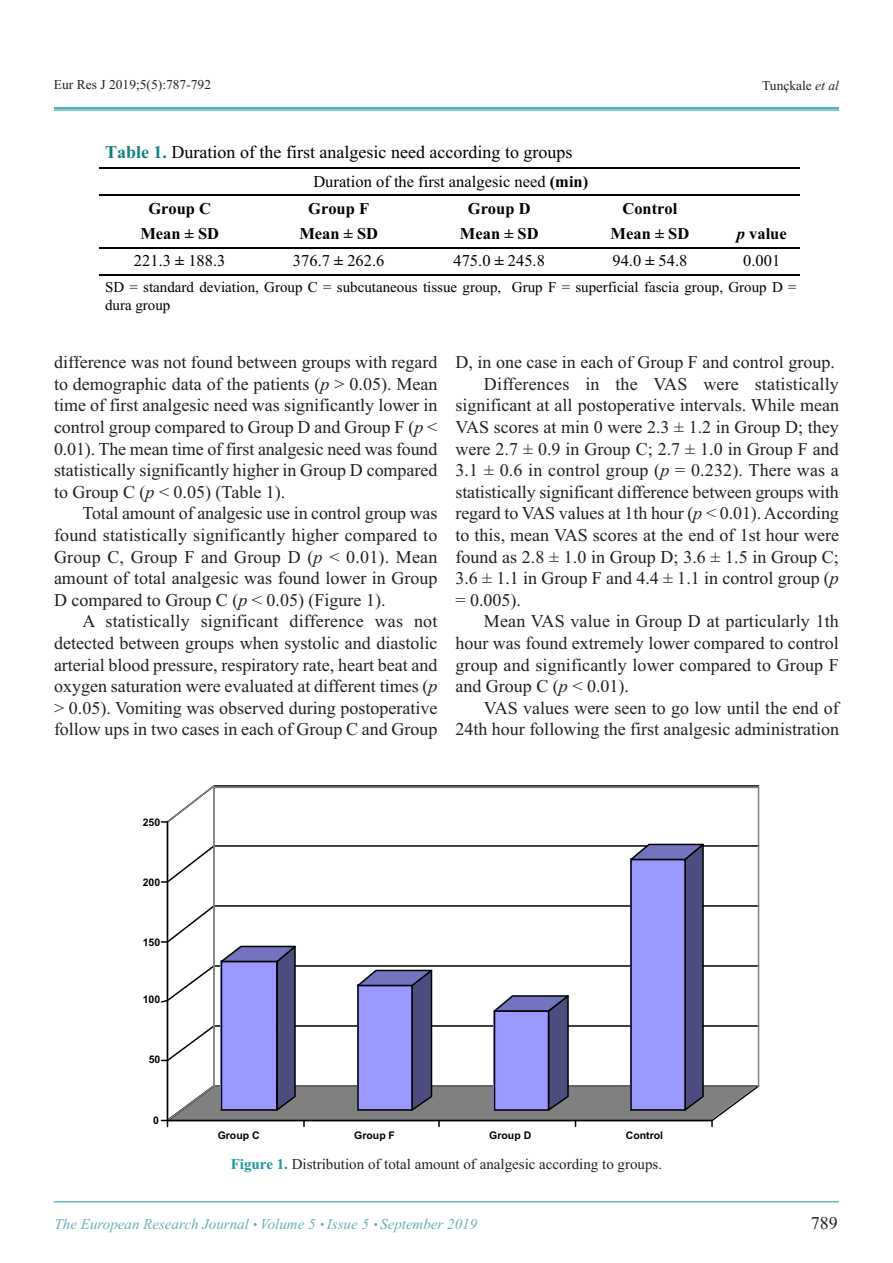
<style>
.page{position:relative;width:893px;height:1263px;background:#fff}
.page>*{position:absolute;margin:0;border:0;box-sizing:border-box;transform-origin:0 0}
.t1{font:18px/21.6px "Times New Roman";color:#231f20;text-align:justify}
.t2{font:18px "Times New Roman";color:#000}
.t3{font:16.5px "Times New Roman";color:#000}
.t4{font:700 16.5px "Times New Roman";color:#000}
.t5{font:15px/18px "Times New Roman";color:#000}
.t6{font:15px "Times New Roman";color:#231f20}
.t7{font:italic 15px "Times New Roman";color:#67afb5}
.t8{font:13.5px "Times New Roman";color:#231f20}
.t9{font:700 10.5px "Arial";color:#000}
.s1{font-style:italic}
.s2{font-weight:700;color:#108080}
.s3{font-weight:700}
.s4{font-weight:700;color:#18979e}
</style>
<div class="page">
<hr style="left:54px;top:1201px;width:785px;height:1px;background:#18979e">
<hr style="left:54px;top:107px;width:785px;height:2px;background:#18979e">
<hr style="left:54px;top:110px;width:785px;height:1px;background:#18979e">
<hr style="left:99px;top:167px;width:701px;height:2px;background:#000">
<hr style="left:99px;top:194px;width:161px;height:2px;background:#000">
<hr style="left:261px;top:194px;width:159px;height:2px;background:#000">
<hr style="left:422px;top:194px;width:157px;height:2px;background:#000">
<hr style="left:580px;top:194px;width:143px;height:2px;background:#000">
<hr style="left:724px;top:194px;width:76px;height:2px;background:#000">
<hr style="left:99px;top:247px;width:161px;height:1px;background:#000">
<hr style="left:261px;top:247px;width:159px;height:1px;background:#000">
<hr style="left:422px;top:247px;width:157px;height:1px;background:#000">
<hr style="left:580px;top:247px;width:143px;height:1px;background:#000">
<hr style="left:724px;top:247px;width:76px;height:1px;background:#000">
<hr style="left:99px;top:274px;width:161px;height:1px;background:#000">
<hr style="left:261px;top:274px;width:159px;height:1px;background:#000">
<hr style="left:422px;top:274px;width:157px;height:1px;background:#000">
<hr style="left:580px;top:274px;width:143px;height:1px;background:#000">
<hr style="left:724px;top:274px;width:76px;height:1px;background:#000">
<svg style="left:160px;top:785px;width:600px;height:341px"></svg>
<p class="t8" style="left:54px;top:77px;width:159px">Eur Res J 2019;5(5):787-792</p>
<p class="t8" style="left:762px;top:77px;width:78px">Tunçkale <span class="s1">et al</span></p>
<p class="t2" style="left:105px;top:140px;width:469px"><span class="s2">Table 1.</span> Duration of the first analgesic need according to groups</p>
<p class="t3" style="left:313px;top:170px;width:276px">Duration of the first analgesic need <span class="s3">(min)</span></p>
<p class="t4" style="left:148px;top:197px;width:64px">Group C</p>
<p class="t4" style="left:308px;top:197px;width:62px">Group F</p>
<p class="t4" style="left:468px;top:197px;width:64px">Group D</p>
<p class="t4" style="left:622px;top:197px;width:56px">Control</p>
<p class="t4" style="left:140px;top:222px;width:80px">Mean ± SD</p>
<p class="t4" style="left:299px;top:222px;width:80px">Mean ± SD</p>
<p class="t4" style="left:460px;top:222px;width:80px">Mean ± SD</p>
<p class="t4" style="left:611px;top:222px;width:80px">Mean ± SD</p>
<p class="t4" style="left:737px;top:222px;width:51px"><span class="s1">p</span> value</p>
<p class="t3" style="left:134px;top:250px;width:93px">221.3 <span class="s3">±</span> 188.3</p>
<p class="t3" style="left:293px;top:250px;width:93px">376.7 <span class="s3">±</span> 262.6</p>
<p class="t3" style="left:453px;top:250px;width:93px">475.0 <span class="s3">±</span> 245.8</p>
<p class="t3" style="left:612px;top:250px;width:77px">94.0 <span class="s3">±</span> 54.8</p>
<p class="t3" style="left:743px;top:250px;width:39px">0.001</p>
<p class="t5" style="left:105px;top:278px;width:693px">SD = standard deviation, Group C = subcutaneous tissue group, Grup F = superficial fascia group, Group D = dura group</p>
<p class="t1" style="left:54px;top:351px;width:385px">difference was not found between groups with regard to demographic data of the patients (<span class="s1">p</span> &gt; 0.05). Mean time of first analgesic need was significantly lower in control group compared to Group D and Group F (<span class="s1">p</span> &lt; 0.01). The mean time of first analgesic need was found statistically significantly higher in Group D compared to Group C (<span class="s1">p</span> &lt; 0.05) (Table 1).</p>
<p class="t1" style="left:54px;top:502px;width:385px;text-indent:28px">Total amount of analgesic use in control group was found statistically significantly higher compared to Group C, Group F and Group D (<span class="s1">p</span> &lt; 0.01). Mean amount of total analgesic was found lower in Group D compared to Group C (<span class="s1">p</span> &lt; 0.05) (Figure 1).</p>
<p class="t1" style="left:54px;top:610px;width:385px;text-indent:28px">A statistically significant difference was not detected between groups when systolic and diastolic arterial blood pressure, respiratory rate, heart beat and oxygen saturation were evaluated at different times (<span class="s1">p </span>&gt; 0.05). Vomiting was observed during postoperative follow ups in two cases in each of Group C and Group</p>
<p class="t1" style="left:455px;top:351px;width:381px">D, in one case in each of Group F and control group.</p>
<p class="t1" style="left:484px;top:373px;width:356px">Differences in the VAS were statistically</p>
<p class="t1" style="left:455px;top:394px;width:385px">significant at all postoperative intervals. While mean</p>
<p class="t1" style="left:455px;top:416px;width:385px">VAS scores at min 0 were 2.3 ± 1.2 in Group D; they</p>
<p class="t1" style="left:455px;top:437px;width:385px">were 2.7 ± 0.9 in Group C; 2.7 ± 1.0 in Group F and</p>
<p class="t1" style="left:455px;top:459px;width:385px">3.1 ± 0.6 in control group (<span class="s1">p</span> = 0.232). There was a</p>
<p class="t1" style="left:455px;top:481px;width:385px">statistically significant difference between groups with</p>
<p class="t1" style="left:455px;top:502px;width:385px">regard to VAS values at 1th hour (<span class="s1">p</span> &lt; 0.01). According</p>
<p class="t1" style="left:455px;top:524px;width:385px">to this, mean VAS scores at the end of 1st hour were</p>
<p class="t1" style="left:455px;top:545px;width:385px">found as 2.8 ± 1.0 in Group D; 3.6 ± 1.5 in Group C;</p>
<p class="t1" style="left:455px;top:567px;width:385px">3.6 ± 1.1 in Group F and 4.4 ± 1.1 in control group (<span class="s1">p</span></p>
<p class="t1" style="left:455px;top:589px;width:67px">= 0.005).</p>
<p class="t1" style="left:484px;top:610px;width:356px">Mean VAS value in Group D at particularly 1th</p>
<p class="t1" style="left:455px;top:632px;width:385px">hour was found extremely lower compared to control</p>
<p class="t1" style="left:455px;top:653px;width:385px">group and significantly lower compared to Group F</p>
<p class="t1" style="left:455px;top:675px;width:175px">and Group C (<span class="s1">p</span> &lt; 0.01).</p>
<p class="t1" style="left:484px;top:697px;width:356px">VAS values were seen to go low until the end of</p>
<p class="t1" style="left:455px;top:718px;width:385px">24th hour following the first analgesic administration</p>
<p class="t9" style="left:143px;top:815px;width:19px">250</p>
<p class="t9" style="left:143px;top:875px;width:19px">200</p>
<p class="t9" style="left:143px;top:935px;width:19px">150</p>
<p class="t9" style="left:143px;top:992px;width:19px">100</p>
<p class="t9" style="left:149px;top:1052px;width:13px">50</p>
<p class="t9" style="left:153px;top:1113px;width:7px">0</p>
<p class="t9" style="left:218px;top:1128px;width:43px">Group C</p>
<p class="t9" style="left:354px;top:1128px;width:42px">Group F</p>
<p class="t9" style="left:489px;top:1128px;width:43px">Group D</p>
<p class="t9" style="left:626px;top:1128px;width:39px">Control</p>
<p class="t6" style="left:231px;top:1155px;width:433px"><span class="s4">Figure 1.</span> Distribution of total amount of analgesic according to groups.</p>
<p class="t7" style="left:55px;top:1215px;width:424px">The European Research Journal Volume 5 Issue 5 September 2019</p>
<p class="t1" style="left:811px;top:1211px;width:28px">789</p>
</div>
